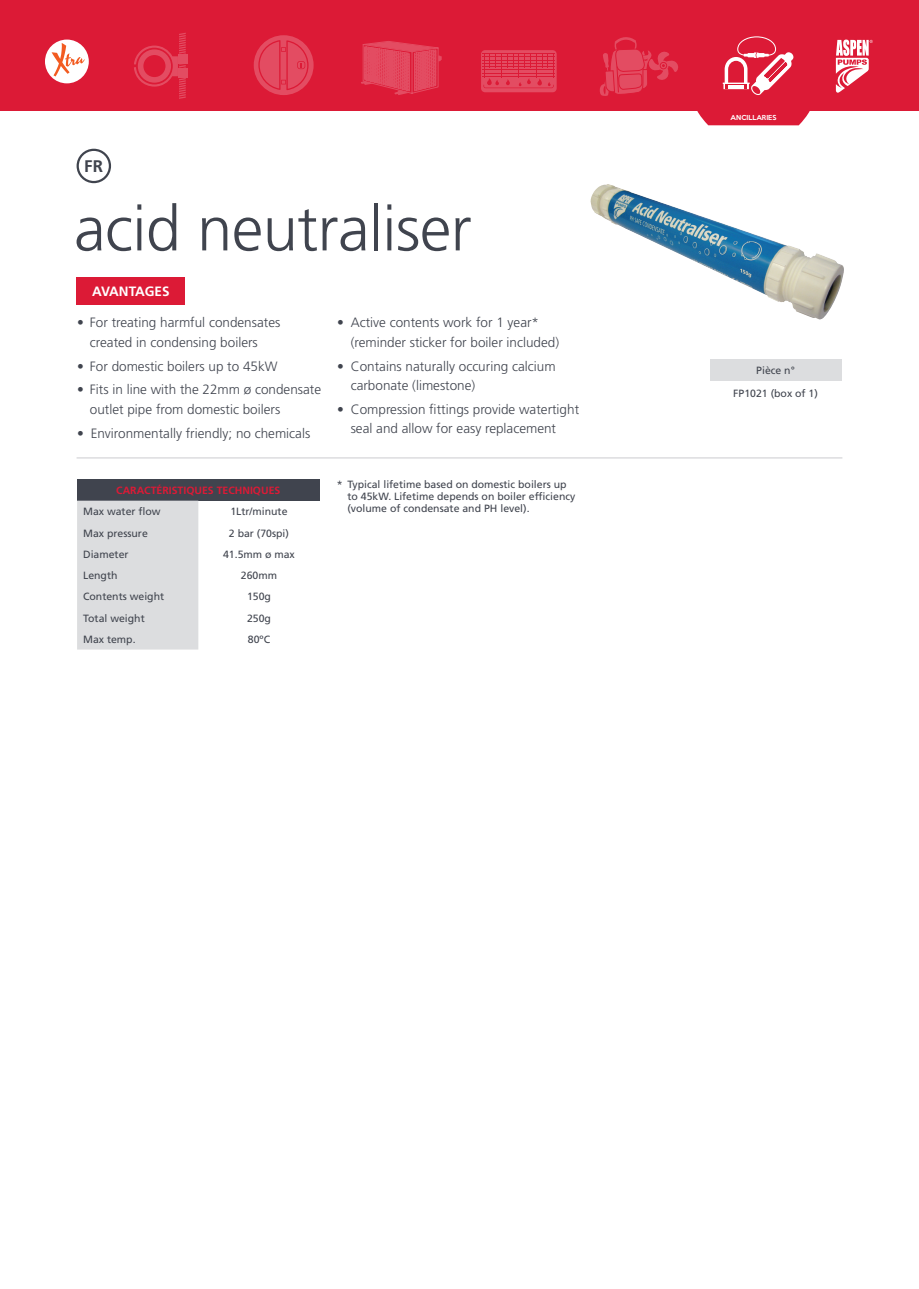
<style>
.page{position:relative;width:919px;height:1289px;background:#fff}
.page>*{position:absolute;margin:0;border:0;box-sizing:border-box;transform-origin:0 0}
.t1{font:300 63px "Frutiger LT Pro";letter-spacing:-.01em;color:#40444e}
.t2{font:700 16.8px "Frutiger LT Pro";color:#40444e}
.t3{font:300 13.5px/19.5px "Frutiger LT Pro";color:#40444e}
.t4{font:700 13.5px "Frutiger LT Pro";color:#fff}
.t5{font:10.5px/12px "Frutiger LT Pro";color:#40444e}
.t6{font:700 10.5px "Frutiger LT Pro";color:#dc1a36}
.t7{font:500 6.3px "Keep Calm";color:#fff}
</style>
<div class="page">
<div style="left:0;top:0;width:918px;height:110px;background:#dc1a36"></div>
<svg style="left:835px;top:40px;width:37px;height:53px"></svg>
<div style="left:45px;top:40px;width:44px;height:43px;background:#fff;border-radius:50%"></div>
<svg style="left:52px;top:43px;width:33px;height:33px"></svg>
<svg style="left:134px;top:33px;width:52px;height:66px"></svg>
<div style="left:178px;top:54px;width:9px;height:10px;background:#e34c62"></div>
<div style="left:178px;top:68px;width:9px;height:10px;background:#e34c62"></div>
<div style="left:481px;top:50px;width:75px;height:42px;background:#e34c62;border-radius:4px"></div>
<svg style="left:483px;top:54px;width:71px;height:34px"></svg>
<hr style="left:482px;top:53px;width:73px;height:1px;background:#dc1a36">
<hr style="left:482px;top:56px;width:73px;height:1px;background:#dc1a36">
<hr style="left:482px;top:60px;width:73px;height:1px;background:#dc1a36">
<hr style="left:482px;top:63px;width:73px;height:1px;background:#dc1a36">
<hr style="left:482px;top:66px;width:73px;height:1px;background:#dc1a36">
<hr style="left:482px;top:70px;width:73px;height:1px;background:#dc1a36">
<hr style="left:482px;top:73px;width:73px;height:1px;background:#dc1a36">
<hr style="left:482px;top:76px;width:73px;height:1px;background:#dc1a36">
<svg style="left:361px;top:41px;width:80px;height:54px"></svg>
<svg style="left:696px;top:110px;width:114px;height:15px;background:#df2f48"></svg>
<svg style="left:600px;top:37px;width:78px;height:59px"></svg>
<svg style="left:722px;top:36px;width:71px;height:59px"></svg>
<div style="left:254px;top:35px;width:59px;height:60px;background:#e34c62;border-radius:50%"></div>
<svg style="left:258px;top:40px;width:50px;height:50px"></svg>
<div style="left:77px;top:277px;width:108px;height:27px;background:#dc1a36"></div>
<div style="left:709px;top:360px;width:132px;height:21px;background:#dcdddf"></div>
<img style="left:590px;top:185px;width:16px;height:32px">
<hr style="left:77px;top:457px;width:765px;height:1px;background:#dcdddf">
<div style="left:77px;top:479px;width:242px;height:21px;background:#40444e"></div>
<div style="left:77px;top:500px;width:121px;height:149px;background:#dcdddf"></div>
<div style="left:77px;top:149px;width:34px;height:34px;border:2px solid #40444e;border-radius:50%"></div>
<p class="t2" style="left:84px;top:156px;width:20px">FR</p>
<p class="t1" style="left:74px;top:192px;width:399px">acid neutraliser</p>
<p class="t4" style="left:92px;top:283px;width:79px">AVANTAGES</p>
<p class="t3" style="left:90px;top:313px;width:192px;text-indent:-13px">• For treating harmful condensates created in condensing boilers</p>
<p class="t3" style="left:77px;top:356px;width:202px">• For domestic boilers up to 45kW</p>
<p class="t3" style="left:90px;top:380px;width:233px;text-indent:-13px">• Fits in line with the 22mm ø condensate outlet pipe from domestic boilers</p>
<p class="t3" style="left:77px;top:423px;width:234px">• Environmentally friendly; no chemicals</p>
<p class="t6" style="left:116px;top:484px;width:165px">CARACTÉRISTIQUES TECHNIQUES</p>
<p class="t5" style="left:83px;top:505px;width:79px">Max water flow</p>
<p class="t5" style="left:230px;top:505px;width:59px">1Ltr/minute</p>
<p class="t5" style="left:83px;top:527px;width:66px">Max pressure</p>
<p class="t5" style="left:229px;top:527px;width:62px">2 bar (70spi)</p>
<p class="t5" style="left:83px;top:548px;width:47px">Diameter</p>
<p class="t5" style="left:223px;top:548px;width:73px">41.5mm ø max</p>
<p class="t5" style="left:83px;top:569px;width:36px">Length</p>
<p class="t5" style="left:241px;top:569px;width:38px">260mm</p>
<p class="t5" style="left:83px;top:590px;width:83px">Contents weight</p>
<p class="t5" style="left:247px;top:590px;width:25px">150g</p>
<p class="t5" style="left:83px;top:612px;width:63px">Total weight</p>
<p class="t5" style="left:247px;top:612px;width:25px">250g</p>
<p class="t5" style="left:83px;top:633px;width:54px">Max temp.</p>
<p class="t5" style="left:248px;top:633px;width:24px">80ºC</p>
<p class="t3" style="left:351px;top:313px;width:210px;text-indent:-14px">• Active contents work for 1 year* (reminder sticker for boiler included)</p>
<p class="t3" style="left:351px;top:356px;width:206px;text-indent:-14px">• Contains naturally occuring calcium carbonate (limestone)</p>
<p class="t3" style="left:351px;top:399px;width:230px;text-indent:-14px">• Compression fittings provide watertight seal and allow for easy replacement</p>
<p class="t5" style="left:347px;top:479px;width:229px;text-indent:-10px">* Typical lifetime based on domestic boilers up to 45kW. Lifetime depends on boiler efficiency (volume of condensate and PH level).</p>
<p class="t7" style="left:730px;top:112px;width:47px">ANCILLARIES</p>
<p class="t5" style="left:756px;top:365px;width:40px">Pièce n°</p>
<p class="t5" style="left:733px;top:387px;width:86px">FP1021 (box of 1)</p>
</div>
